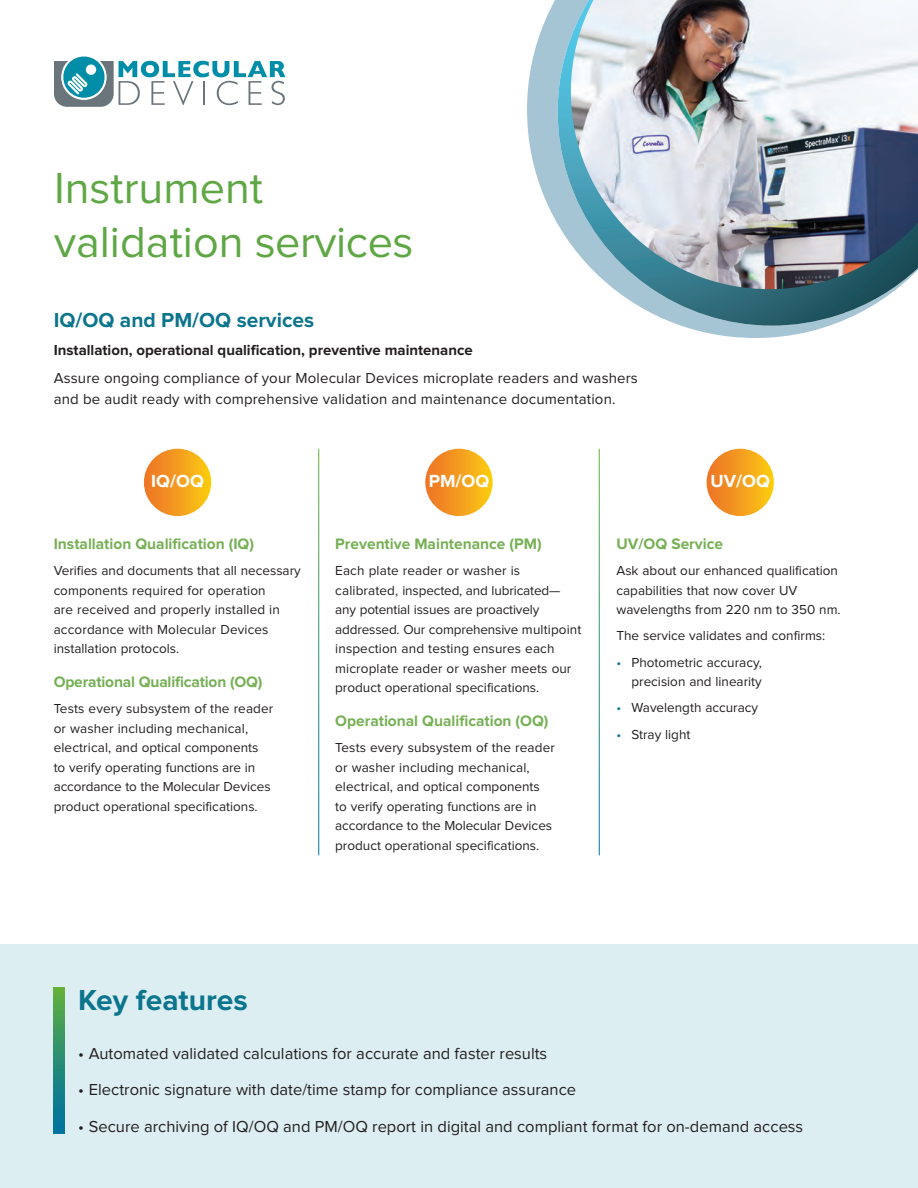
<style>
.page{position:relative;width:918px;height:1188px;background:#fff}
.page>*{position:absolute;margin:0;border:0;box-sizing:border-box;transform-origin:0 0}
.Page_Sub-Title{font:45px "Proxima Nova";color:#5fa744}
.Page_Title{font:700 30px "Proxima Nova";color:#0c758e}
.Page_Title-2{font:700 21px "Proxima Nova";color:#0c758e}
.Product_Listing_Titl{font:700 18.15px "Proxima Nova";color:#fff}
.Product_Listing_Key{font:16.5px "Proxima Nova";color:#231f20}
.Watch{font:700 15.75px "Proxima Nova";color:#76b055}
.Product_Listing_Titl-2{font:15px/21px "Proxima Nova";letter-spacing:.01em;color:#231f20}
.Product_Listing_Titl-3{font:700 15px "Proxima Nova";color:#231f20}
.Body{font:13.5px/19.5px "Proxima Nova";color:#231f20}
.s1{color:#0c758e}
</style>
<div class="page">
<div style="left:0;top:945px;width:918px;height:243px;background:#ddeef3"></div>
<svg style="left:54px;top:987px;width:10px;height:147px"></svg>
<svg style="left:54px;top:56px;width:231px;height:51px"></svg>
<div style="left:144px;top:449px;width:67px;height:67px;background:linear-gradient(to right,#ed7129,#fccb11);border-radius:34px"></div>
<svg style="left:425px;top:449px;width:68px;height:67px;background:#f49e20"></svg>
<div style="left:707px;top:449px;width:67px;height:67px;background:linear-gradient(to right,#ed7129,#fccb11);border-radius:34px"></div>
<svg style="left:527px;top:0;width:301px;height:338px"></svg>
<svg style="left:558px;top:0;width:339px;height:326px"></svg>
<img style="left:571px;top:0;width:347px;height:289px">
<p class="Page_Sub-Title" style="left:54px;top:163px;width:211px">Instrument</p>
<p class="Page_Sub-Title" style="left:54px;top:217px;width:361px">validation services</p>
<p class="Page_Title-2" style="left:54px;top:308px;width:262px">IQ/OQ and PM/OQ services</p>
<p class="Product_Listing_Titl-3" style="left:54px;top:341px;width:421px">Installation, operational qualification, preventive maintenance</p>
<p class="Product_Listing_Titl-2" style="left:54px;top:367px;width:586px">Assure ongoing compliance of your Molecular Devices microplate readers and washers and be audit ready with comprehensive validation and maintenance documentation.</p>
<p class="Product_Listing_Titl" style="left:151px;top:471px;width:54px">IQ/OQ</p>
<p class="Product_Listing_Titl" style="left:429px;top:471px;width:62px">PM/OQ</p>
<p class="Product_Listing_Titl" style="left:711px;top:471px;width:61px">UV/OQ</p>
<p class="Watch" style="left:54px;top:535px;width:202px">Installation Qualification (IQ)</p>
<p class="Body" style="left:54px;top:561px;width:249px">Verifies and documents that all necessary components required for operation<br>are received and properly installed in accordance with Molecular Devices installation protocols.</p>
<p class="Watch" style="left:54px;top:673px;width:210px">Operational Qualification (OQ)</p>
<p class="Body" style="left:54px;top:699px;width:221px">Tests every subsystem of the reader or washer including mechanical, electrical, and optical components to verify operating functions are in accordance to the Molecular Devices product operational specifications.</p>
<p class="Watch" style="left:335px;top:535px;width:208px">Preventive Maintenance (PM)</p>
<p class="Body" style="left:335px;top:561px;width:248px">Each plate reader or washer is calibrated, inspected, and lubricated— any potential issues are proactively addressed. Our comprehensive multipoint inspection and testing ensures each microplate reader or washer meets our product operational specifications.</p>
<p class="Watch" style="left:335px;top:712px;width:215px">Operational Qualification (OQ)</p>
<p class="Body" style="left:335px;top:738px;width:221px">Tests every subsystem of the reader or washer including mechanical, electrical, and optical components<br>to verify operating functions are in accordance to the Molecular Devices product operational specifications.</p>
<p class="Watch" style="left:616px;top:535px;width:108px">UV/OQ Service</p>
<p class="Body" style="left:616px;top:561px;width:226px">Ask about our enhanced qualification capabilities that now cover UV wavelengths from 220 nm to 350 nm.</p>
<p class="Body" style="left:616px;top:626px;width:210px">The service validates and confirms:</p>
<p class="Body" style="left:616px;top:652px;width:147px;text-align:right"><span class="s1">•</span> Photometric accuracy, precision and linearity</p>
<p class="Body" style="left:617px;top:698px;width:143px"><span class="s1">•</span> Wavelength accuracy</p>
<p class="Body" style="left:616px;top:724px;width:75px"><span class="s1">•</span> Stray light</p>
<p class="Page_Title" style="left:78px;top:982px;width:171px">Key features</p>
<p class="Product_Listing_Key" style="left:78px;top:1044px;width:471px">• Automated validated calculations for accurate and faster results</p>
<p class="Product_Listing_Key" style="left:78px;top:1081px;width:500px">• Electronic signature with date/time stamp for compliance assurance</p>
<p class="Product_Listing_Key" style="left:78px;top:1117px;width:727px">• Secure archiving of IQ/OQ and PM/OQ report in digital and compliant format for on-demand access</p>
</div>
